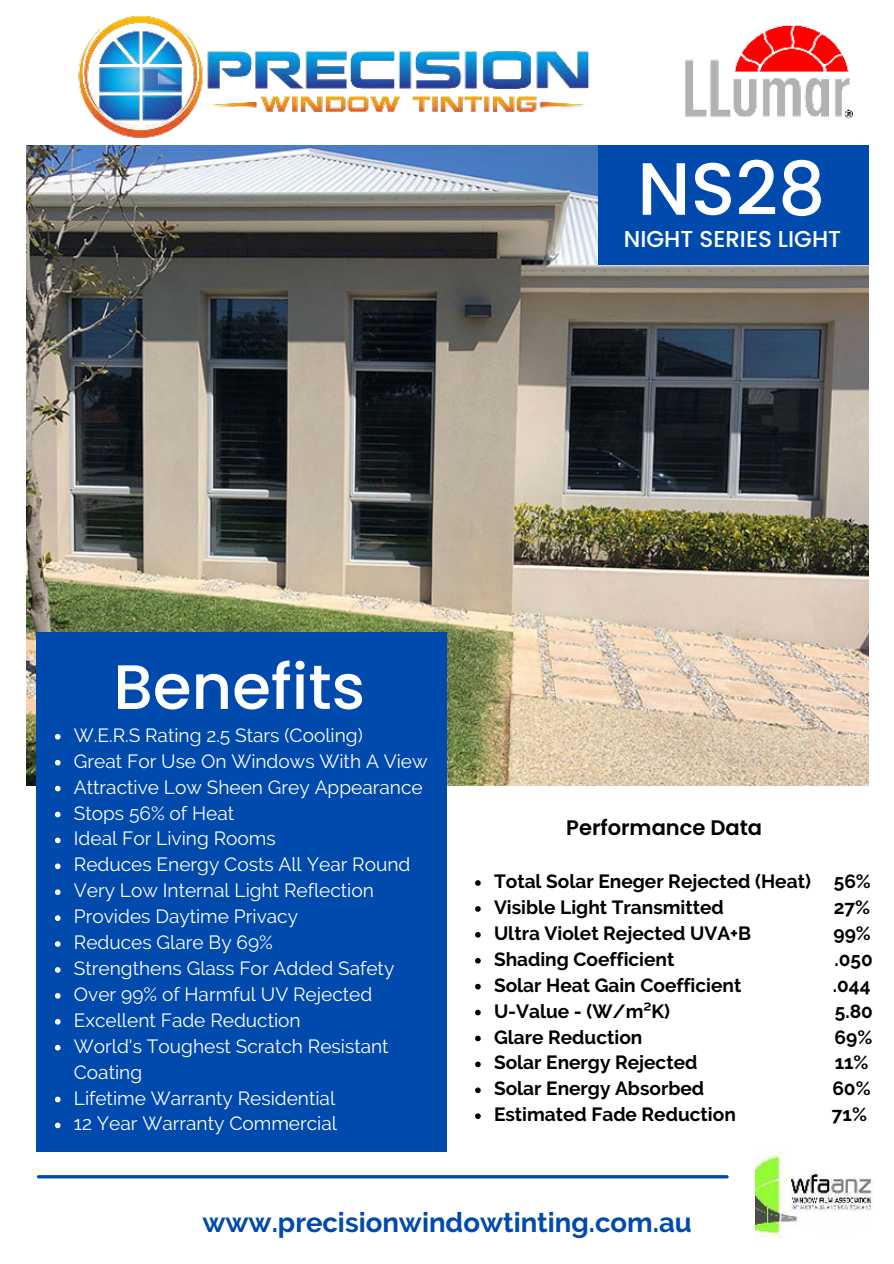
<style>
.page{position:relative;width:894px;height:1264px;background:#fff}
.page>*{position:absolute;margin:0;border:0;box-sizing:border-box;transform-origin:0 0}
.t1{font:500 73.95px "Poppins";color:#fff}
.t2{font:500 62.7px "Poppins";color:#fff}
.t3{font:700 27.45px "Raleway";color:#004aad}
.t4{font:500 22.95px "Poppins";color:#fff}
.t5{font:600 21px "Poppins";color:#000}
.t6{font:19.05px/26px "Raleway";color:#fff}
.t7{font:700 19.05px/26px "Raleway";color:#000}
</style>
<div class="page">
<img style="left:26px;top:145px;width:842px;height:641px">
<div style="left:37px;top:632px;width:410px;height:519px;background:#004aad"></div>
<hr style="left:38px;top:1175px;width:688px;height:3px;background:#004aad">
<div style="left:597px;top:145px;width:271px;height:119px;background:#004aad"></div>
<img style="left:57px;top:16px;width:541px;height:188px">
<img style="left:685px;top:25px;width:168px;height:94px">
<svg style="left:475px;top:880px;width:5px;height:5px"></svg>
<svg style="left:475px;top:906px;width:5px;height:5px"></svg>
<svg style="left:475px;top:932px;width:5px;height:5px"></svg>
<svg style="left:475px;top:958px;width:5px;height:5px"></svg>
<svg style="left:475px;top:983px;width:5px;height:6px"></svg>
<svg style="left:475px;top:1009px;width:5px;height:6px"></svg>
<svg style="left:475px;top:1035px;width:5px;height:6px"></svg>
<svg style="left:475px;top:1061px;width:5px;height:6px"></svg>
<svg style="left:475px;top:1087px;width:5px;height:6px"></svg>
<svg style="left:475px;top:1113px;width:5px;height:5px"></svg>
<svg style="left:55px;top:734px;width:6px;height:5px"></svg>
<svg style="left:55px;top:759px;width:6px;height:6px"></svg>
<svg style="left:55px;top:785px;width:6px;height:6px"></svg>
<svg style="left:55px;top:811px;width:6px;height:6px"></svg>
<svg style="left:55px;top:837px;width:6px;height:6px"></svg>
<svg style="left:55px;top:863px;width:6px;height:6px"></svg>
<svg style="left:55px;top:889px;width:6px;height:6px"></svg>
<svg style="left:55px;top:915px;width:6px;height:5px"></svg>
<svg style="left:55px;top:941px;width:6px;height:5px"></svg>
<svg style="left:55px;top:967px;width:6px;height:5px"></svg>
<svg style="left:55px;top:993px;width:6px;height:5px"></svg>
<svg style="left:55px;top:1019px;width:6px;height:5px"></svg>
<svg style="left:55px;top:1044px;width:6px;height:6px"></svg>
<svg style="left:55px;top:1096px;width:6px;height:6px"></svg>
<svg style="left:55px;top:1122px;width:6px;height:6px"></svg>
<img style="left:755px;top:1151px;width:117px;height:87px">
<h1 class="t1" style="left:637px;top:146px;width:189px">NS28</h1>
<p class="t4" style="left:623px;top:226px;width:219px">NIGHT SERIES LIGHT</p>
<h2 class="t2" style="left:113px;top:650px;width:253px">Benefits</h2>
<p class="t6" style="left:74px;top:722px;width:355px">W.E.R.S Rating 2.5 Stars (Cooling)<br>Great For Use On Windows With A View<br>Attractive Low Sheen Grey Appearance<br>Stops 56% of Heat<br>Ideal For Living Rooms<br>Reduces Energy Costs All Year Round<br>Very Low Internal Light Reflection<br>Provides Daytime Privacy<br>Reduces Glare By 69%<br>Strengthens Glass For Added Safety<br>Over 99% of Harmful UV Rejected<br>Excellent Fade Reduction<br>World's Toughest Scratch Resistant<br>Coating<br>Lifetime Warranty Residential<br>12 Year Warranty Commercial</p>
<p class="t5" style="left:566px;top:815px;width:197px">Performance Data</p>
<p class="t7" style="left:494px;top:868px;width:378px">Total Solar Eneger Rejected (Heat) 56%<br>Visible Light Transmitted</p>
<p class="t7" style="left:833px;top:894px;width:38px">27%</p>
<p class="t7" style="left:494px;top:920px;width:258px">Ultra Violet Rejected UVA+B</p>
<p class="t7" style="left:833px;top:920px;width:39px">99%</p>
<p class="t7" style="left:494px;top:946px;width:182px">Shading Coefficient</p>
<p class="t7" style="left:834px;top:946px;width:40px">.050</p>
<p class="t7" style="left:494px;top:972px;width:249px">Solar Heat Gain Coefficient</p>
<p class="t7" style="left:832px;top:972px;width:39px">.044</p>
<p class="t7" style="left:494px;top:998px;width:177px">U-Value - (W/m²K)</p>
<p class="t7" style="left:834px;top:998px;width:40px">5.80</p>
<p class="t7" style="left:494px;top:1023px;width:150px">Glare Reduction</p>
<p class="t7" style="left:834px;top:1023px;width:39px">69%</p>
<p class="t7" style="left:494px;top:1049px;width:205px">Solar Energy Rejected</p>
<p class="t7" style="left:834px;top:1049px;width:35px">11%</p>
<p class="t7" style="left:494px;top:1075px;width:212px">Solar Energy Absorbed</p>
<p class="t7" style="left:832px;top:1075px;width:40px">60%</p>
<p class="t7" style="left:494px;top:1101px;width:243px">Estimated Fade Reduction</p>
<p class="t7" style="left:831px;top:1101px;width:37px">71%</p>
<h3 class="t3" style="left:202px;top:1206px;width:490px">www.precisionwindowtinting.com.au</h3>
</div>
